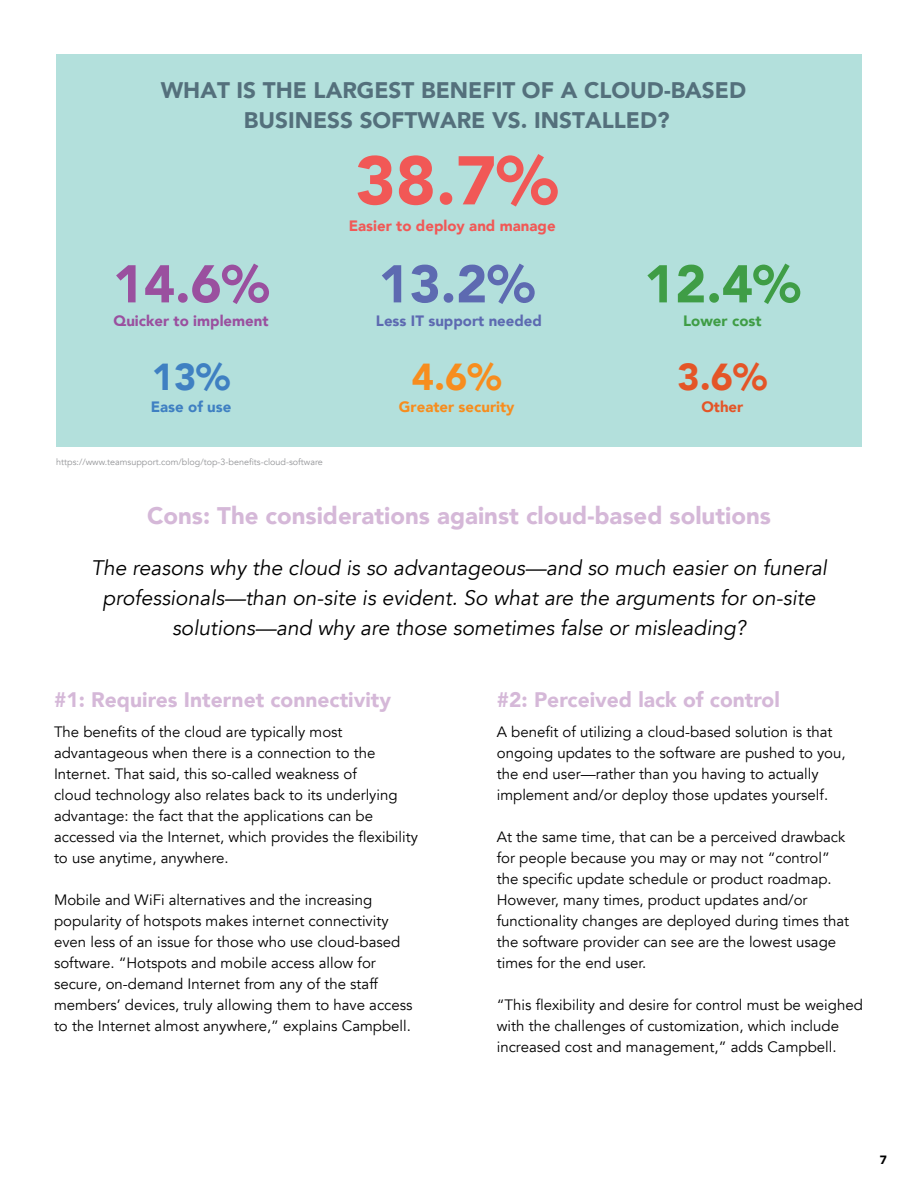
<style>
.page{position:relative;width:918px;height:1188px;background:#fff}
.page>*{position:absolute;margin:0;border:0;box-sizing:border-box;transform-origin:0 0}
.t1{font:900 68.1px "Avenir";color:#f15856}
.t2{font:900 52.5px "Avenir";color:#5d6ab1}
.t3{font:900 52.5px "Avenir";color:#3f9d46}
.t4{font:900 52.5px "Avenir";color:#9a509f}
.t5{font:900 37.5px "Avenir";color:#f78d1e}
.t6{font:900 37.5px "Avenir";color:#e45527}
.t7{font:900 37.5px "Avenir";color:#3f80c2}
.t8{font:900 24px "Avenir";color:#d5b8d8}
.t9{font:900 22.5px/30px "Avenir";color:#54707c;text-align:center}
.t10{font:italic 21px/30px "Avenir";color:#000;text-align:center}
.t11{font:900 21px "Avenir";color:#d5b8d8}
.t12{font:15px/21px "Avenir";color:#000}
.t13{font:900 15px "Avenir";color:#f15856}
.t14{font:900 15px "Avenir";color:#5d6ab1}
.t15{font:900 15px "Avenir";color:#9a509f}
.t16{font:900 15px "Avenir";color:#f78d1e}
.t17{font:900 15px "Avenir";color:#3f9d46}
.t18{font:900 15px "Avenir";color:#3f80c2}
.t19{font:900 15px "Avenir";color:#e45527}
.t20{font:900 12px "Avenir";color:#000}
.t21{font:9px "Avenir";color:#949598}
</style>
<div class="page">
<div style="left:56px;top:54px;width:806px;height:393px;background:#b3e0dc"></div>
<h3 class="t9" style="left:161px;top:75px;width:587px">WHAT IS THE LARGEST BENEFIT OF A CLOUD-BASED<br>BUSINESS SOFTWARE VS. INSTALLED?</h3>
<h1 class="t1" style="left:355px;top:122px;width:204px">38.7%</h1>
<p class="t13" style="left:349px;top:213px;width:208px">Easier to deploy and manage</p>
<h2 class="t4" style="left:113px;top:239px;width:158px">14.6%</h2>
<h2 class="t2" style="left:379px;top:239px;width:158px">13.2%</h2>
<h2 class="t3" style="left:644px;top:239px;width:158px">12.4%</h2>
<p class="t15" style="left:114px;top:308px;width:156px">Quicker to implement</p>
<p class="t14" style="left:376px;top:308px;width:168px">Less IT support needed</p>
<p class="t17" style="left:683px;top:308px;width:80px">Lower cost</p>
<h3 class="t7" style="left:152px;top:345px;width:80px">13%</h3>
<h3 class="t5" style="left:412px;top:345px;width:91px">4.6%</h3>
<h3 class="t6" style="left:678px;top:345px;width:91px">3.6%</h3>
<p class="t18" style="left:151px;top:394px;width:82px">Ease of use</p>
<p class="t16" style="left:399px;top:394px;width:117px">Greater security</p>
<p class="t19" style="left:701px;top:394px;width:43px">Other</p>
<p class="t21" style="left:56px;top:457px;width:268px">https://www.teamsupport.com/blog/top-3-benefits-cloud-software</p>
<h3 class="t8" style="left:147px;top:495px;width:625px">Cons: The considerations against cloud-based solutions</h3>
<h3 class="t10" style="left:91px;top:553px;width:737px">The reasons why the cloud is so advantageous—and so much easier on funeral professionals—than on-site is evident. So what are the arguments for on-site solutions—and why are those sometimes false or misleading?</h3>
<h3 class="t11" style="left:54px;top:682px;width:339px">#1: Requires Internet connectivity</h3>
<p class="t12" style="left:54px;top:722px;width:365px">The benefits of the cloud are typically most advantageous when there is a connection to the Internet. That said, this so-called weakness of<br>cloud technology also relates back to its underlying advantage: the fact that the applications can be accessed via the Internet, which provides the flexibility to use anytime, anywhere.</p>
<p class="t12" style="left:54px;top:890px;width:360px">Mobile and WiFi alternatives and the increasing popularity of hotspots makes internet connectivity even less of an issue for those who use cloud-based software. “Hotspots and mobile access allow for secure, on-demand Internet from any of the staff members’ devices, truly allowing them to have access to the Internet almost anywhere,” explains Campbell.</p>
<h3 class="t11" style="left:497px;top:682px;width:285px">#2: Perceived lack of control</h3>
<p class="t12" style="left:497px;top:722px;width:350px">A benefit of utilizing a cloud-based solution is that ongoing updates to the software are pushed to you, the end user—rather than you having to actually implement and/or deploy those updates yourself.</p>
<p class="t12" style="left:497px;top:827px;width:354px">At the same time, that can be a perceived drawback for people because you may or may not “control” the specific update schedule or product roadmap.<br>However, many times, product updates and/or functionality changes are deployed during times that the software provider can see are the lowest usage times for the end user.</p>
<p class="t12" style="left:497px;top:995px;width:368px">“This flexibility and desire for control must be weighed with the challenges of customization, which include increased cost and management,” adds Campbell.</p>
<p class="t20" style="left:880px;top:1150px;width:9px">7</p>
</div>
